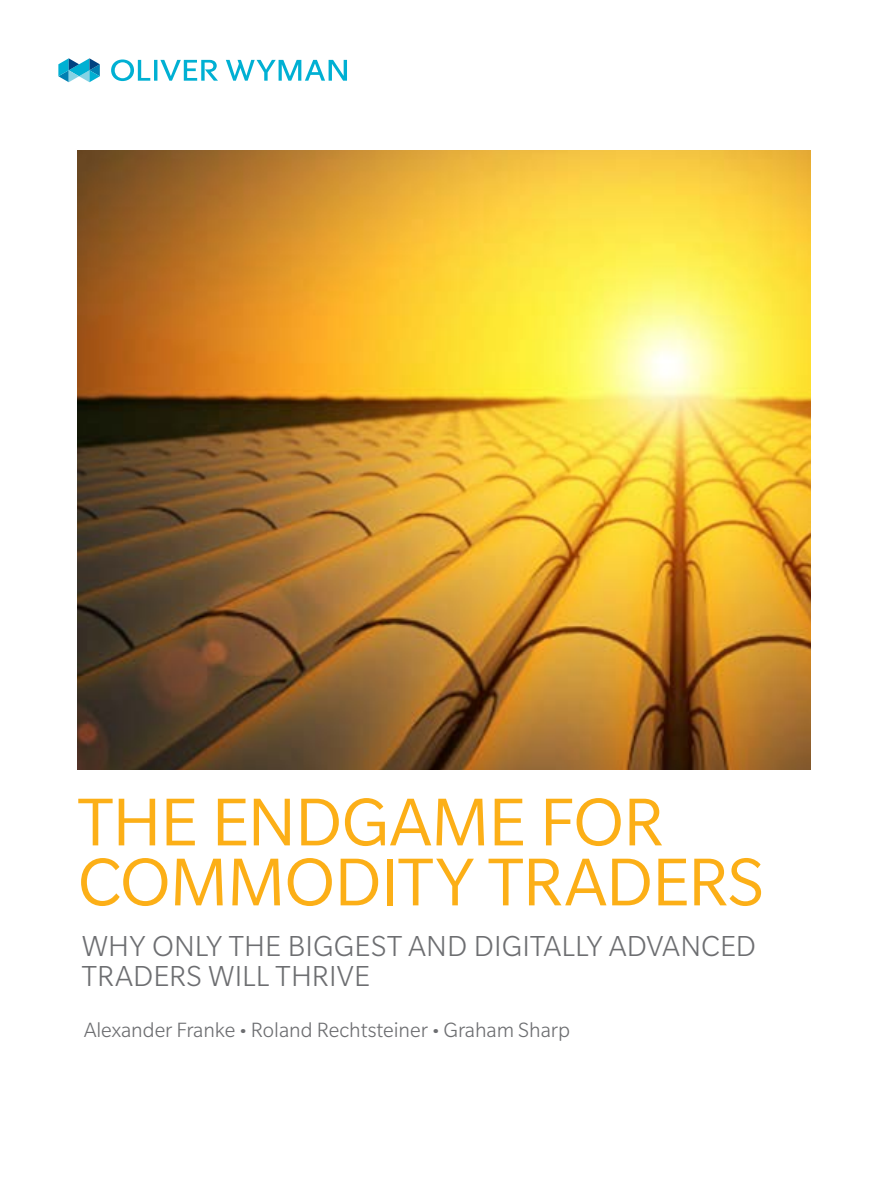
<style>
.page{position:relative;width:893px;height:1188px;background:#fff}
.page>*{position:absolute;margin:0;border:0;box-sizing:border-box;transform-origin:0 0}
.t1{font:73.5px/60px "Slate Pro";letter-spacing:-.015em;color:#fcaf17}
.t2{font:300 31.5px/30px "Slate Pro";letter-spacing:.005em;color:#6d6e71}
.t3{font:300 22.5px "Slate Pro";color:#6d6e71}
.s1{font-family:"Acto";font-weight:400}
</style>
<div class="page">
<img style="left:77px;top:150px;width:733px;height:619px">
<svg style="left:58px;top:58px;width:42px;height:24px"></svg>
<svg style="left:226px;top:60px;width:121px;height:21px"></svg>
<svg style="left:111px;top:59px;width:107px;height:22px"></svg>
<h1 class="t1" style="left:78px;top:792px;width:688px">THE ENDGAME FOR<br>COMMODITY TRADERS</h1>
<p class="t2" style="left:82px;top:931px;width:676px">WHY ONLY THE BIGGEST AND DIGITALLY ADVANCED<br>TRADERS WILL THRIVE</p>
<p class="t3" style="left:84px;top:1018px;width:488px">Alexander Franke <span class="s1">•</span> Roland Rechtsteiner <span class="s1">•</span> Graham Sharp</p>
</div>
